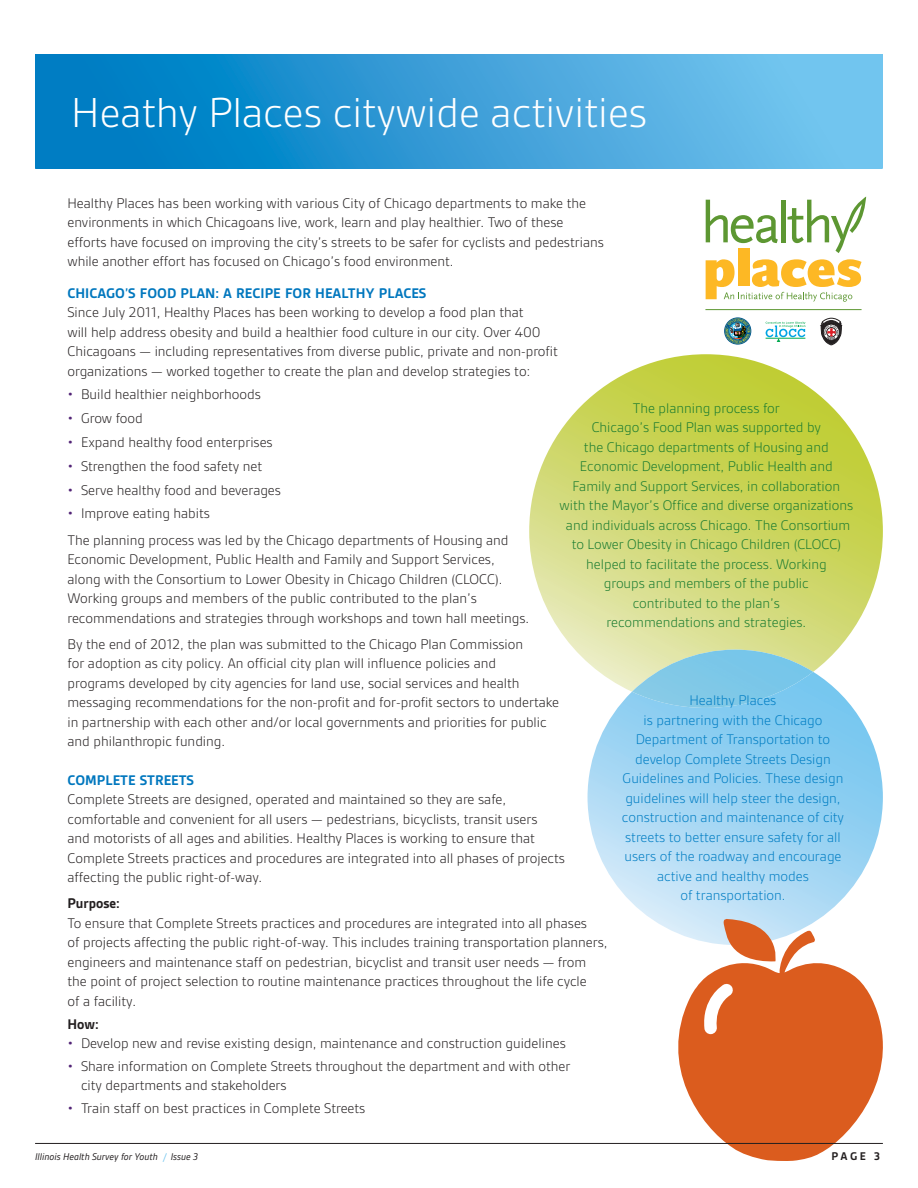
<style>
.page{position:relative;width:918px;height:1188px;background:#fff}
.page>*{position:absolute;margin:0;border:0;box-sizing:border-box;transform-origin:0 0}
.t1{font:300 45px "Gesta";color:#fff}
.t2{font:300 15px/19.5px "Gesta";color:#231f20}
.t3{font:300 15px/19.5px "Gesta";color:#197b30;text-align:center}
.t4{font:300 15px/19.5px "Gesta";color:#007dc3;text-align:center}
.t5{font:700 15px "Gesta";color:#0077be}
.t6{font:700 15px "Gesta";color:#231f20}
.t7{font:700 12px "Gesta";color:#231f20}
.t8{font:italic 10.5px "Gesta";color:#231f20}
.s1{color:#522476}
.s2{color:#71c5ef}
</style>
<div class="page">
<svg style="left:35px;top:54px;width:848px;height:114px;background:#369ed7"></svg>
<svg style="left:529px;top:354px;width:354px;height:318px"></svg>
<div style="left:738px;top:249px;width:11px;height:37px;background:#fdb824"></div>
<svg style="left:706px;top:200px;width:72px;height:43px"></svg>
<div style="left:781px;top:200px;width:5px;height:42px;background:#5d9732"></div>
<svg style="left:788px;top:197px;width:78px;height:56px"></svg>
<hr style="left:705px;top:309px;width:157px;height:1px;background:#5d9732">
<svg style="left:706px;top:259px;width:156px;height:86px"></svg>
<svg style="left:588px;top:672px;width:295px;height:258px"></svg>
<img style="left:632px;top:650px;width:181px;height:58px">
<svg style="left:722px;top:918px;width:60px;height:12px"></svg>
<svg style="left:657px;top:930px;width:226px;height:231px;fill:#db5c1e"></svg>
<hr style="left:35px;top:1143px;width:848px;height:1px;background:#231f20">
<h1 class="t1" style="left:71px;top:98px;width:577px">Heathy Places citywide activities</h1>
<p class="t2" style="left:68px;top:194px;width:538px">Healthy Places has been working with various City of Chicago departments to make the environments in which Chicagoans live, work, learn and play healthier. Two of these efforts have focused on improving the city’s streets to be safer for cyclists and pedestrians while another effort has focused on Chicago’s food environment.</p>
<p class="t5" style="left:68px;top:288px;width:360px">CHICAGO’S FOOD PLAN: A RECIPE FOR HEALTHY PLACES</p>
<p class="t2" style="left:68px;top:304px;width:492px">Since July 2011, Healthy Places has been working to develop a food plan that<br>will help address obesity and build a healthier food culture in our city. Over 400<br>Chicagoans — including representatives from diverse public, private and non-profit organizations — worked together to create the plan and develop strategies to:</p>
<p class="t2" style="left:68px;top:386px;width:195px"><span class="s1">•</span> Build healthier neighborhoods</p>
<p class="t2" style="left:68px;top:410px;width:77px"><span class="s1">•</span> Grow food</p>
<p class="t2" style="left:68px;top:434px;width:207px"><span class="s1">•</span> Expand healthy food enterprises</p>
<p class="t2" style="left:68px;top:458px;width:196px"><span class="s1">•</span> Strengthen the food safety net</p>
<p class="t2" style="left:68px;top:481px;width:215px"><span class="s1">•</span> Serve healthy food and beverages</p>
<p class="t2" style="left:68px;top:502px;width:442px;line-height:26.2px"><span class="s1">•</span> Improve eating habits<br>The planning process was led by the Chicago departments of Housing and</p>
<p class="t2" style="left:68px;top:551px;width:463px">Economic Development, Public Health and Family and Support Services, along with the Consortium to Lower Obesity in Chicago Children (CLOCC).<br>Working groups and members of the public contributed to the plan’s recommendations and strategies through workshops and town hall meetings.</p>
<p class="t2" style="left:68px;top:636px;width:493px">By the end of 2012, the plan was submitted to the Chicago Plan Commission<br>for adoption as city policy. An official city plan will influence policies and<br>programs developed by city agencies for land use, social services and health messaging recommendations for the non-profit and for-profit sectors to undertake in partnership with each other and/or local governments and priorities for public and philanthropic funding.</p>
<p class="t5" style="left:68px;top:775px;width:128px">COMPLETE STREETS</p>
<p class="t2" style="left:68px;top:791px;width:499px">Complete Streets are designed, operated and maintained so they are safe, comfortable and convenient for all users — pedestrians, bicyclists, transit users<br>and motorists of all ages and abilities. Healthy Places is working to ensure that Complete Streets practices and procedures are integrated into all phases of projects affecting the public right-of-way.</p>
<p class="t6" style="left:68px;top:899px;width:54px">Purpose:</p>
<p class="t2" style="left:68px;top:915px;width:542px">To ensure that Complete Streets practices and procedures are integrated into all phases<br>of projects affecting the public right-of-way. This includes training transportation planners, engineers and maintenance staff on pedestrian, bicyclist and transit user needs — from the point of project selection to routine maintenance practices throughout the life cycle<br>of a facility.</p>
<p class="t6" style="left:68px;top:1019px;width:33px">How:</p>
<p class="t2" style="left:68px;top:1035px;width:500px"><span class="s1">•</span> Develop new and revise existing design, maintenance and construction guidelines</p>
<p class="t2" style="left:81px;top:1058px;width:491px;text-indent:-14px"><span class="s1">•</span> Share information on Complete Streets throughout the department and with other city departments and stakeholders</p>
<p class="t2" style="left:68px;top:1100px;width:299px"><span class="s1">•</span> Train staff on best practices in Complete Streets</p>
<p class="t3" style="left:560px;top:399px;width:295px">The planning process for<br>Chicago’s Food Plan was supported by<br>the Chicago departments of Housing and Economic Development, Public Health and Family and Support Services, in collaboration with the Mayor’s Office and diverse organizations and individuals across Chicago. The Consortium to Lower Obesity in Chicago Children (CLOCC) helped to facilitate the process. Working<br>groups and members of the public<br>contributed to the plan’s<br>recommendations and strategies.</p>
<p class="t4" style="left:622px;top:692px;width:224px">Healthy Places<br>is partnering with the Chicago<br>Department of Transportation to develop Complete Streets Design<br>Guidelines and Policies. These design guidelines will help steer the design, construction and maintenance of city streets to better ensure safety for all users of the roadway and encourage active and healthy modes<br>of transportation.</p>
<p class="t8" style="left:35px;top:1150px;width:228px">Illinois Health Survey for Youth <span class="s2">|</span> Issue 3 <span class="s2">|</span> August 2012</p>
<p class="t7" style="left:831px;top:1152px;width:50px">PAGE 3</p>
</div>
